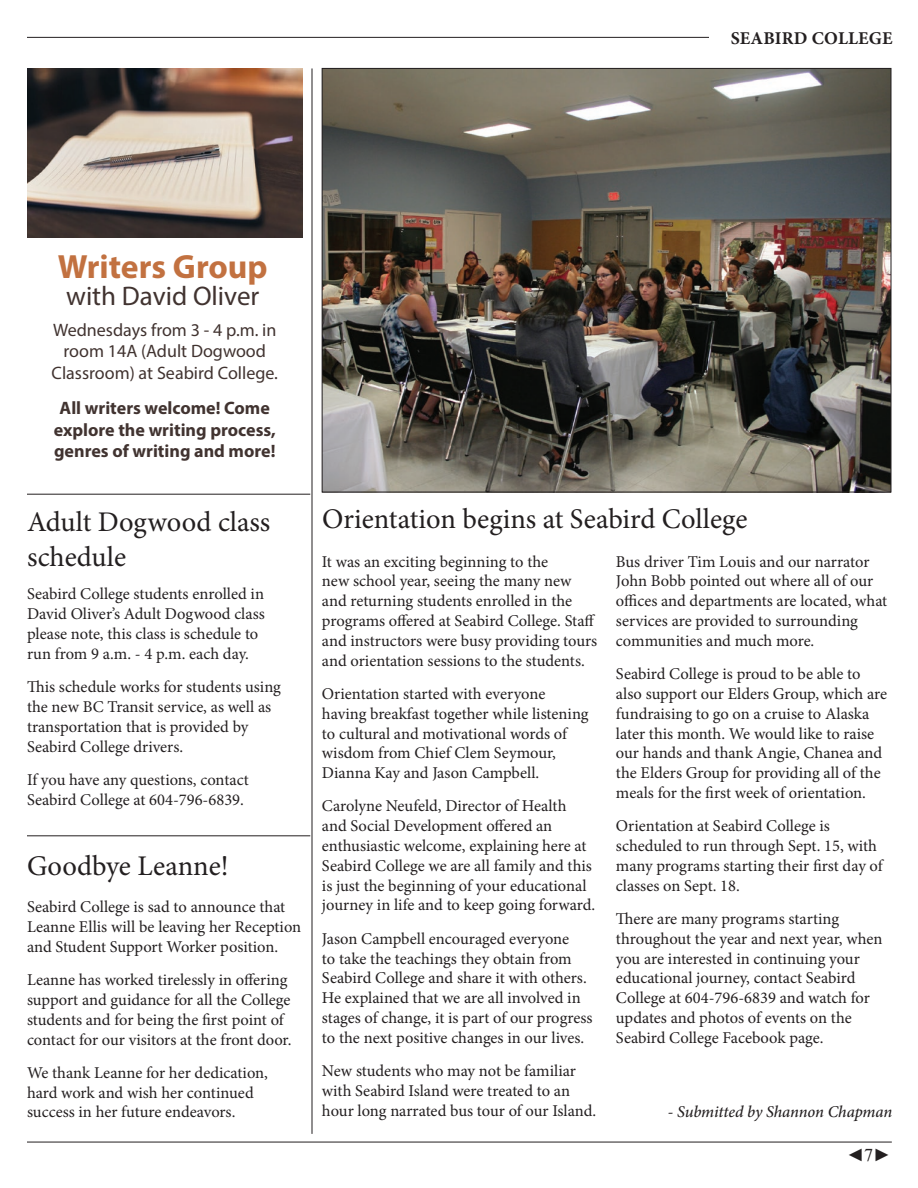
<style>
.page{position:relative;width:918px;height:1188px;background:#fff}
.page>*{position:absolute;margin:0;border:0;box-sizing:border-box;transform-origin:0 0}
.t1{font:700 33.75px "Myriad Pro";color:#c27140}
.t2{font:28.5px/34.2px "Minion Pro";color:#231f20}
.t3{font:27px "Myriad Pro";color:#413330}
.t4{font:18px/21.6px "Myriad Pro";color:#413330;text-align:center}
.t5{font:700 18px/21.6px "Myriad Pro";color:#413330;text-align:center}
.t6{font:700 18px "Minion Pro";letter-spacing:.01em;color:#231f20}
.t7{font:18px "Times New Roman";color:#231f20}
.t8{font:16.5px/19.8px "Minion Pro";letter-spacing:-.005em;color:#231f20}
.t9{font:italic 500 16.5px "Minion Pro";letter-spacing:-.01em;color:#231f20}
</style>
<div class="page">
<hr style="left:27px;top:1142px;width:865px;height:1px;background:#231f20">
<hr style="left:27px;top:37px;width:804px;height:1px;background:#231f20">
<div style="left:709px;top:27px;width:184px;height:20px;background:#fff"></div>
<hr style="left:312px;top:68px;width:1px;height:1066px;background:#231f20">
<hr style="left:27px;top:836px;width:283px;height:1px;background:#231f20">
<hr style="left:27px;top:494px;width:283px;height:1px;background:#231f20">
<img style="left:27px;top:68px;width:276px;height:170px">
<img style="left:324px;top:70px;width:565px;height:420px">
<p class="t6" style="left:731px;top:25px;width:163px">SEABIRD COLLEGE</p>
<h1 class="t1" style="left:58px;top:245px;width:212px">Writers Group</h1>
<h3 class="t3" style="left:66px;top:279px;width:195px">with David Oliver</h3>
<p class="t4" style="left:52px;top:319px;width:228px">Wednesdays from 3 - 4 p.m. in room 14A (Adult Dogwood<br>Classroom) at Seabird College.</p>
<p class="t5" style="left:54px;top:397px;width:223px">All writers welcome! Come explore the writing process, genres of writing and more!</p>
<h2 class="t2" style="left:27px;top:505px;width:245px">Adult Dogwood class schedule</h2>
<p class="t8" style="left:27px;top:584px;width:239px">Seabird College students enrolled in David Oliver’s Adult Dogwood class please note, this class is schedule to run from 9 a.m. - 4 p.m. each day.</p>
<p class="t8" style="left:27px;top:677px;width:255px">This schedule works for students using the new BC Transit service, as well as transportation that is provided by Seabird College drivers.</p>
<p class="t8" style="left:27px;top:770px;width:223px">If you have any questions, contact<br>Seabird College at 604-796-6839.</p>
<h2 class="t2" style="left:27px;top:849px;width:203px">Goodbye Leanne!</h2>
<p class="t8" style="left:27px;top:897px;width:276px">Seabird College is sad to announce that<br>Leanne Ellis will be leaving her Reception and Student Support Worker position.</p>
<p class="t8" style="left:27px;top:970px;width:266px">Leanne has worked tirelessly in offering support and guidance for all the College students and for being the first point of contact for our visitors at the front door.</p>
<p class="t8" style="left:27px;top:1063px;width:243px">We thank Leanne for her dedication, hard work and wish her continued success in her future endeavors.</p>
<h2 class="t2" style="left:322px;top:502px;width:427px">Orientation begins at Seabird College</h2>
<p class="t8" style="left:322px;top:552px;width:277px">It was an exciting beginning to the<br>new school year, seeing the many new and returning students enrolled in the programs offered at Seabird College. Staff and instructors were busy providing tours and orientation sessions to the students.</p>
<p class="t8" style="left:322px;top:684px;width:268px">Orientation started with everyone having breakfast together while listening to cultural and motivational words of wisdom from Chief Clem Seymour, Dianna Kay and Jason Campbell.</p>
<p class="t8" style="left:322px;top:796px;width:275px">Carolyne Neufeld, Director of Health and Social Development offered an enthusiastic welcome, explaining here at Seabird College we are all family and this is just the beginning of your educational journey in life and to keep going forward.</p>
<p class="t8" style="left:322px;top:929px;width:272px">Jason Campbell encouraged everyone<br>to take the teachings they obtain from Seabird College and share it with others.<br>He explained that we are all involved in stages of change, it is part of our progress to the next positive changes in our lives.</p>
<p class="t8" style="left:322px;top:1061px;width:276px">New students who may not be familiar with Seabird Island were treated to an hour long narrated bus tour of our Island.</p>
<p class="t8" style="left:616px;top:552px;width:273px">Bus driver Tim Louis and our narrator John Bobb pointed out where all of our offices and departments are located, what services are provided to surrounding communities and much more.</p>
<p class="t8" style="left:616px;top:664px;width:273px">Seabird College is proud to be able to also support our Elders Group, which are fundraising to go on a cruise to Alaska later this month. We would like to raise our hands and thank Angie, Chanea and the Elders Group for providing all of the meals for the first week of orientation.</p>
<p class="t8" style="left:616px;top:816px;width:268px">Orientation at Seabird College is scheduled to run through Sept. 15, with many programs starting their first day of classes on Sept. 18.</p>
<p class="t8" style="left:616px;top:909px;width:268px">There are many programs starting throughout the year and next year, when you are interested in continuing your educational journey, contact Seabird College at 604-796-6839 and watch for updates and photos of events on the Seabird College Facebook page.</p>
<p class="t9" style="left:668px;top:1101px;width:226px">- Submitted by Shannon Chapman</p>
<p class="t7" style="left:846px;top:1142px;width:46px">◄7►</p>
</div>
